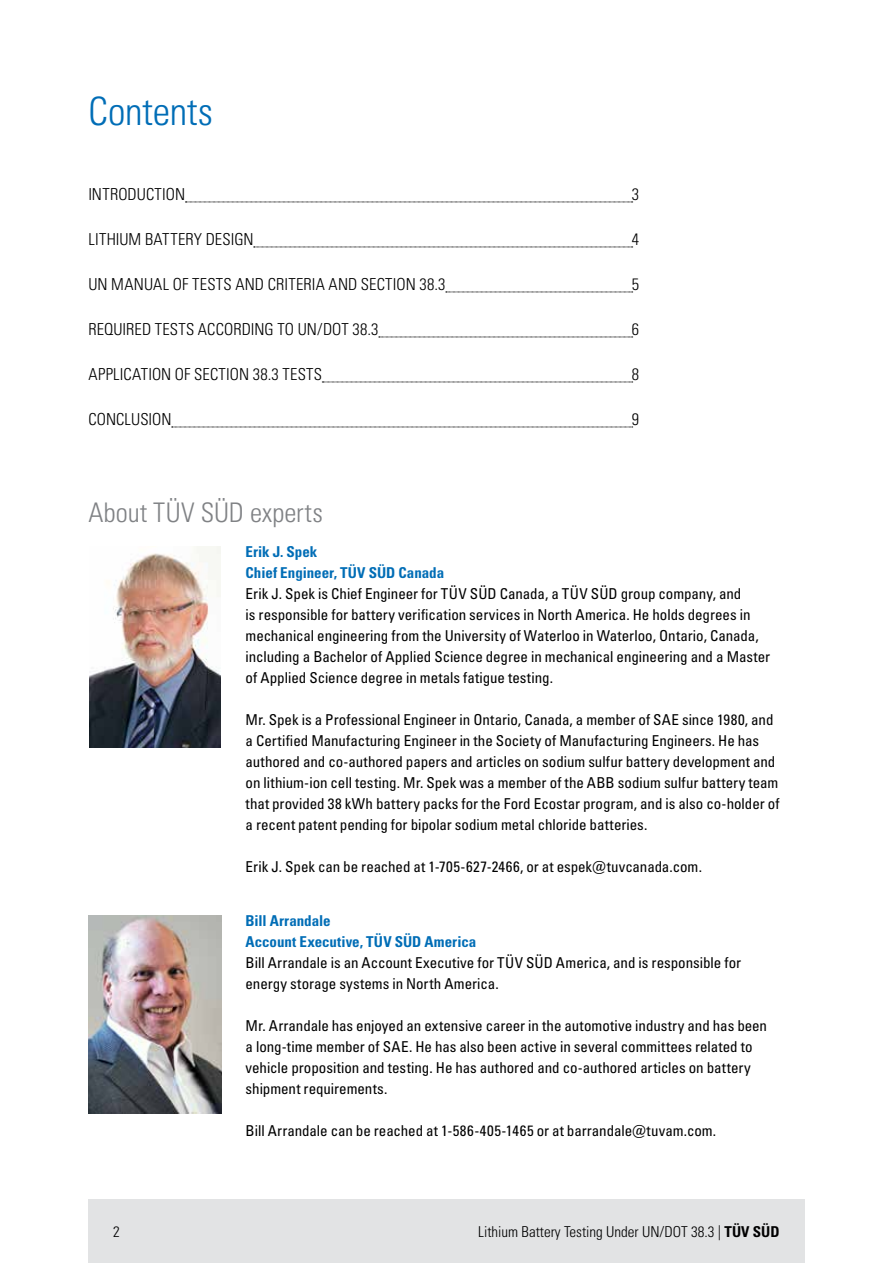
<style>
.page{position:relative;width:893px;height:1263px;background:#fff}
.page>*{position:absolute;margin:0;border:0;box-sizing:border-box;transform-origin:0 0}
.t1{font:39px "Univers LTCYR 47 Light Cond";letter-spacing:-.005em;color:#006db6}
.t2{font:27px "Univers LTCYR 47 Light Cond";letter-spacing:.005em;color:#808285}
.t3{font:16.5px "Univers LTCYR 47 Light Cond";letter-spacing:.01em;color:#000}
.t4{font:condensed 15px/21px "Univers LTCYR 57";letter-spacing:-.005em;color:#000}
.t5{font:15px/21px "Univers LTCYR 67 Bold Cond";color:#006db6}
.t6{font:15px "Univers LTCYR 47 Light Cond";color:#000}
.s1{font-family:"Univers LTCYR 67 Bold Cond"}
</style>
<div class="page">
<div style="left:88px;top:1200px;width:717px;height:63px;background:#e2e3e4"></div>
<img style="left:88px;top:915px;width:133px;height:198px">
<svg style="left:185px;top:202px;width:448px;height:1px"></svg>
<svg style="left:254px;top:247px;width:379px;height:1px"></svg>
<svg style="left:446px;top:292px;width:187px;height:1px"></svg>
<svg style="left:379px;top:337px;width:254px;height:1px"></svg>
<svg style="left:322px;top:382px;width:311px;height:1px"></svg>
<svg style="left:172px;top:427px;width:461px;height:1px"></svg>
<img style="left:89px;top:547px;width:131px;height:200px">
<h1 class="t1" style="left:88px;top:85px;width:126px">Contents</h1>
<p class="t3" style="left:88px;top:183px;width:98px">INTRODUCTION</p>
<p class="t3" style="left:632px;top:183px;width:9px">3</p>
<p class="t3" style="left:88px;top:228px;width:167px">LITHIUM BATTERY DESIGN</p>
<p class="t3" style="left:632px;top:228px;width:9px">4</p>
<p class="t3" style="left:88px;top:273px;width:359px">UN MANUAL OF TESTS AND CRITERIA AND SECTION 38.3</p>
<p class="t3" style="left:632px;top:273px;width:9px">5</p>
<p class="t3" style="left:88px;top:318px;width:292px">REQUIRED TESTS ACCORDING TO UN/DOT 38.3</p>
<p class="t3" style="left:632px;top:318px;width:9px">6</p>
<p class="t3" style="left:88px;top:363px;width:235px">APPLICATION OF SECTION 38.3 TESTS</p>
<p class="t3" style="left:632px;top:363px;width:9px">8</p>
<p class="t3" style="left:88px;top:408px;width:85px">CONCLUSION</p>
<p class="t3" style="left:632px;top:408px;width:9px">9</p>
<h2 class="t2" style="left:88px;top:494px;width:236px">About TÜV SÜD experts</h2>
<p class="t5" style="left:246px;top:541px;width:200px">Erik J. Spek<br>Chief Engineer, TÜV SÜD Canada</p>
<p class="t4" style="left:246px;top:583px;width:526px">Erik J. Spek is Chief Engineer for TÜV SÜD Canada, a TÜV SÜD group company, and<br>is responsible for battery verification services in North America. He holds degrees in mechanical engineering from the University of Waterloo in Waterloo, Ontario, Canada, including a Bachelor of Applied Science degree in mechanical engineering and a Master of Applied Science degree in metals fatigue testing.</p>
<p class="t4" style="left:246px;top:709px;width:535px">Mr. Spek is a Professional Engineer in Ontario, Canada, a member of SAE since 1980, and a Certified Manufacturing Engineer in the Society of Manufacturing Engineers. He has authored and co-authored papers and articles on sodium sulfur battery development and on lithium-ion cell testing. Mr. Spek was a member of the ABB sodium sulfur battery team that provided 38 kWh battery packs for the Ford Ecostar program, and is also co-holder of a recent patent pending for bipolar sodium metal chloride batteries.</p>
<p class="t4" style="left:246px;top:856px;width:458px">Erik J. Spek can be reached at 1-705-627-2466, or at espek@tuvcanada.com.</p>
<p class="t5" style="left:246px;top:910px;width:232px">Bill Arrandale<br>Account Executive, TÜV SÜD America</p>
<p class="t4" style="left:246px;top:951px;width:497px">Bill Arrandale is an Account Executive for TÜV SÜD America, and is responsible for energy storage systems in North America.</p>
<p class="t4" style="left:246px;top:1014px;width:523px">Mr. Arrandale has enjoyed an extensive career in the automotive industry and has been a long-time member of SAE. He has also been active in several committees related to vehicle proposition and testing. He has authored and co-authored articles on battery shipment requirements.</p>
<p class="t4" style="left:246px;top:1119px;width:472px">Bill Arrandale can be reached at 1-586-405-1465 or at barrandale@tuvam.com.</p>
<p class="t6" style="left:113px;top:1222px;width:8px">2</p>
<p class="t6" style="left:478px;top:1222px;width:303px">Lithium Battery Testing Under UN/DOT 38.3 | <span class="s1">TÜV SÜD</span></p>
</div>
